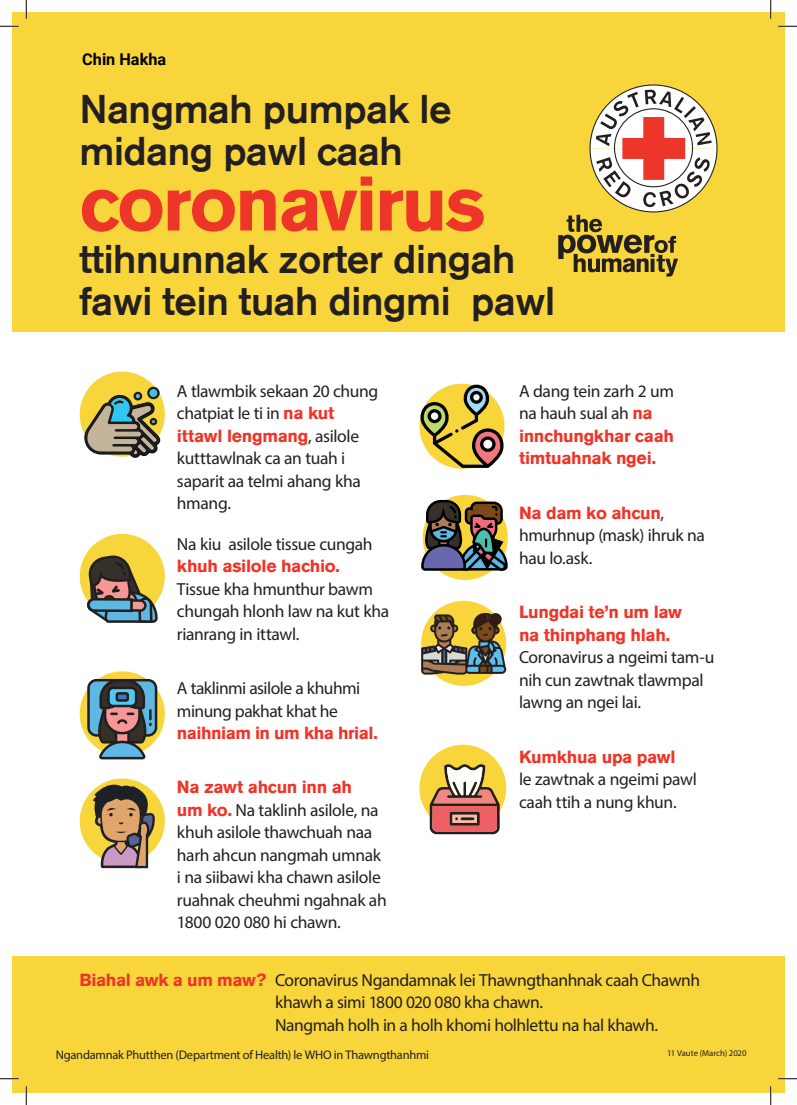
<style>
.page{position:relative;width:797px;height:1105px;background:#fff}
.page>*{position:absolute;margin:0;border:0;box-sizing:border-box;transform-origin:0 0}
.t1{font:700 76.25px "Akzidenz Grotesk BE";letter-spacing:-.03em;color:#ee3529}
.t2{font:500 40px/42.5px "Akzidenz Grotesk BE";letter-spacing:-.01em;color:#231f20}
.t3{font:17.5px/22.5px "Myriad Pro";letter-spacing:-.02em;color:#231f20}
.t4{font:700 17.5px/22.5px "Akzidenz Grotesk BE";letter-spacing:-.02em;color:#ee3529}
.t5{font:700 16.25px "Roboto";color:#000001}
.t6{font:12.5px "Myriad Pro";letter-spacing:-.02em;color:#231f20}
.t7{font:8.75px "Myriad Pro";letter-spacing:-.005em;color:#231f20}
.s1{font-family:"Akzidenz Grotesk BE";font-weight:700;color:#ee3529}
.s2{font-family:"Myriad Pro";font-weight:400;color:#231f20}
</style>
<div class="page">
<div style="left:12px;top:12px;width:773px;height:320px;background:#f8d53b"></div>
<div style="left:12px;top:956px;width:773px;height:137px;background:#f8d53b"></div>
<svg style="left:558px;top:84px;width:159px;height:193px"></svg>
<div style="left:80px;top:372px;width:85px;height:85px;background:#f8d53b;border-radius:50%"></div>
<svg style="left:84px;top:386px;width:77px;height:72px"></svg>
<div style="left:80px;top:534px;width:85px;height:85px;background:#f8d53b;border-radius:50%"></div>
<svg style="left:86px;top:554px;width:73px;height:69px"></svg>
<div style="left:421px;top:601px;width:85px;height:85px;background:#f8d53b;border-radius:50%"></div>
<svg style="left:421px;top:612px;width:85px;height:63px"></svg>
<svg style="left:80px;top:671px;width:85px;height:85px"></svg>
<svg style="left:419px;top:384px;width:86px;height:84px"></svg>
<svg style="left:421px;top:499px;width:87px;height:81px;background:#78725e"></svg>
<div style="left:419px;top:745px;width:87px;height:86px;background:#f8d53b;border-radius:50%"></div>
<svg style="left:430px;top:764px;width:69px;height:70px"></svg>
<div style="left:80px;top:778px;width:85px;height:86px;background:#f8d53b;border-radius:50%"></div>
<svg style="left:87px;top:679px;width:70px;height:190px"></svg>
<svg style="left:0;top:25px;width:19px;height:2px"></svg>
<svg style="left:778px;top:25px;width:19px;height:2px"></svg>
<svg style="left:0;top:1078px;width:19px;height:1px"></svg>
<svg style="left:778px;top:1078px;width:19px;height:1px"></svg>
<svg style="left:25px;top:0;width:2px;height:19px"></svg>
<svg style="left:25px;top:1086px;width:2px;height:19px"></svg>
<svg style="left:770px;top:0;width:1px;height:19px"></svg>
<svg style="left:770px;top:1086px;width:1px;height:19px"></svg>
<h1 class="t5" style="left:82px;top:47px;width:85px">Chin Hakha</h1>
<p class="t2" style="left:79px;top:87px;width:373px">Nangmah pumpak le midang pawl caah</p>
<p class="t1" style="left:79px;top:160px;width:407px">coronavirus</p>
<p class="t2" style="left:79px;top:237px;width:477px">ttihnunnak zorter dingah fawi tein tuah dingmi pawl</p>
<p class="t3" style="left:177px;top:379px;width:203px">A tlawmbik sekaan 20 chung chatpiat le ti in <span class="s1">na kut ittawl lengmang</span>, asilole kutttawlnak ca an tuah i saparit aa telmi ahang kha hmang.</p>
<p class="t3" style="left:177px;top:532px;width:214px">Na kiu asilole tissue cungah <span class="s1">khuh asilole hachio.<br></span>Tissue kha hmunthur bawm chungah hlonh law na kut kha rianrang in ittawl.</p>
<p class="t3" style="left:177px;top:677px;width:202px">A taklinmi asilole a khuhmi minung pakhat khat he <span class="s1">naihniam in um kha hrial.</span></p>
<p class="t3" style="left:177px;top:776px;width:211px"><span class="s1">Na zawt ahcun inn ah<br>um ko.</span> Na taklinh asilole, na khuh asilole thawchuah naa harh ahcun nangmah umnak i na siibawi kha chawn asilole ruahnak cheuhmi ngahnak ah<br>1800 020 080 hi chawn.</p>
<p class="t4" style="left:519px;top:380px;width:156px"><span class="s2">A dang tein zarh 2 um na hauh sual ah</span> na innchungkhar caah timtuahnak ngei.</p>
<p class="t3" style="left:519px;top:501px;width:187px"><span class="s1">Na dam ko ahcun</span>, hmurhnup (mask) ihruk na hau lo.ask.</p>
<p class="t3" style="left:519px;top:601px;width:197px"><span class="s1">Lungdai te’n um law<br>na thinphang hlah.<br></span>Coronavirus a ngeimi tam-u nih cun zawtnak tlawmpal lawng an ngei lai.</p>
<p class="t3" style="left:519px;top:745px;width:179px"><span class="s1">Kumkhua upa pawl<br></span>le zawtnak a ngeimi pawl caah ttih a nung khun.</p>
<p class="t3" style="left:275px;top:968px;width:426px;text-indent:-195px"><span class="s1">Biahal awk a um maw?</span> Coronavirus Ngandamnak lei Thawngthanhnak caah Chawnh khawh a simi 1800 020 080 kha chawn.<br>Nangmah holh in a holh khomi holhlettu na hal khawh.</p>
<p class="t7" style="left:667px;top:1047px;width:81px">11 Vaute (March) 2020</p>
<p class="t6" style="left:56px;top:1047px;width:375px">Ngandamnak Phutthen (Department of Health) le WHO in Thawngthanhmi</p>
</div>
